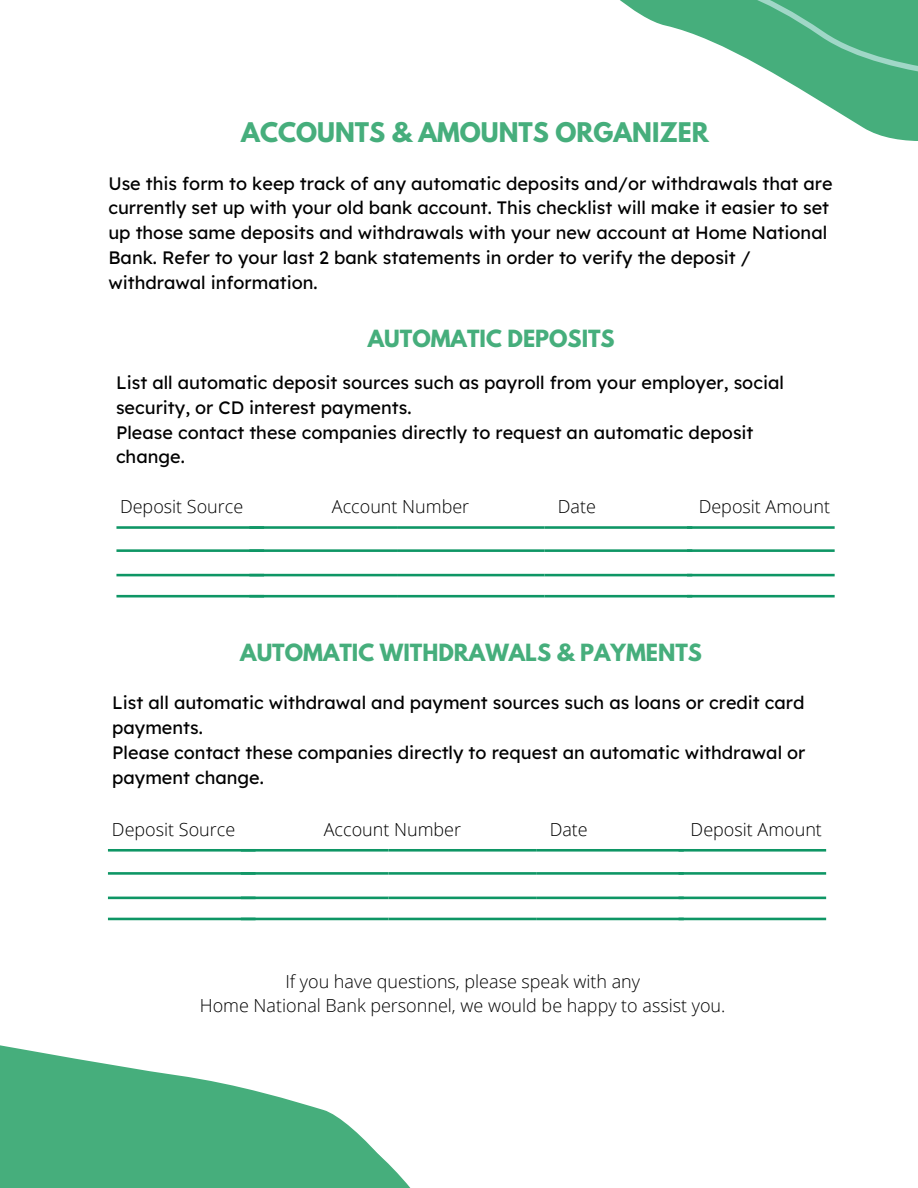
<style>
.page{position:relative;width:918px;height:1188px;background:#fff}
.page>*{position:absolute;margin:0;border:0;box-sizing:border-box;transform-origin:0 0}
.t1{font:700 24px "League Spartan";color:#46ae7c}
.t2{font:700 21px "League Spartan";color:#46ae7c}
.t3{font:18px/24.8px "Lexend Deca";color:#000}
.t4{font:300 18px/24.8px "Open Sans";color:#000;text-align:center}
</style>
<div class="page">
<svg style="left:620px;top:0;width:298px;height:141px"></svg>
<svg style="left:0;top:1045px;width:71px;height:13px"></svg>
<svg style="left:116px;top:526px;width:719px;height:3px"></svg>
<svg style="left:116px;top:549px;width:719px;height:3px"></svg>
<svg style="left:116px;top:574px;width:719px;height:2px"></svg>
<svg style="left:116px;top:595px;width:719px;height:2px"></svg>
<svg style="left:108px;top:849px;width:718px;height:3px"></svg>
<svg style="left:108px;top:872px;width:718px;height:3px"></svg>
<svg style="left:108px;top:897px;width:718px;height:2px"></svg>
<svg style="left:108px;top:918px;width:718px;height:2px"></svg>
<svg style="left:0;top:1058px;width:411px;height:130px;fill:#46ae7c"></svg>
<h1 class="t1" style="left:241px;top:120px;width:469px">ACCOUNTS &amp; AMOUNTS ORGANIZER</h1>
<p class="t3" style="left:108px;top:170px;width:726px">Use this form to keep track of any automatic deposits and/or withdrawals that are currently set up with your old bank account. This checklist will make it easier to set up those same deposits and withdrawals with your new account at Home National Bank. Refer to your last 2 bank statements in order to verify the deposit / withdrawal information.</p>
<p class="t2" style="left:368px;top:328px;width:248px">AUTOMATIC DEPOSITS</p>
<p class="t3" style="left:116px;top:370px;width:669px">List all automatic deposit sources such as payroll from your employer, social security, or CD interest payments.<br>Please contact these companies directly to request an automatic deposit change.</p>
<p class="t4" style="left:120px;top:494px;width:125px">Deposit Source</p>
<p class="t4" style="left:332px;top:494px;width:139px">Account Number</p>
<p class="t4" style="left:558px;top:494px;width:40px">Date</p>
<p class="t4" style="left:699px;top:494px;width:133px">Deposit Amount</p>
<p class="t2" style="left:240px;top:642px;width:463px">AUTOMATIC WITHDRAWALS &amp; PAYMENTS</p>
<p class="t3" style="left:112px;top:690px;width:695px">List all automatic withdrawal and payment sources such as loans or credit card payments.<br>Please contact these companies directly to request an automatic withdrawal or payment change.</p>
<p class="t4" style="left:112px;top:816px;width:125px">Deposit Source</p>
<p class="t4" style="left:324px;top:816px;width:139px">Account Number</p>
<p class="t4" style="left:550px;top:816px;width:40px">Date</p>
<p class="t4" style="left:691px;top:816px;width:133px">Deposit Amount</p>
<p class="t4" style="left:200px;top:968px;width:527px">If you have questions, please speak with any<br>Home National Bank personnel, we would be happy to assist you.</p>
</div>
